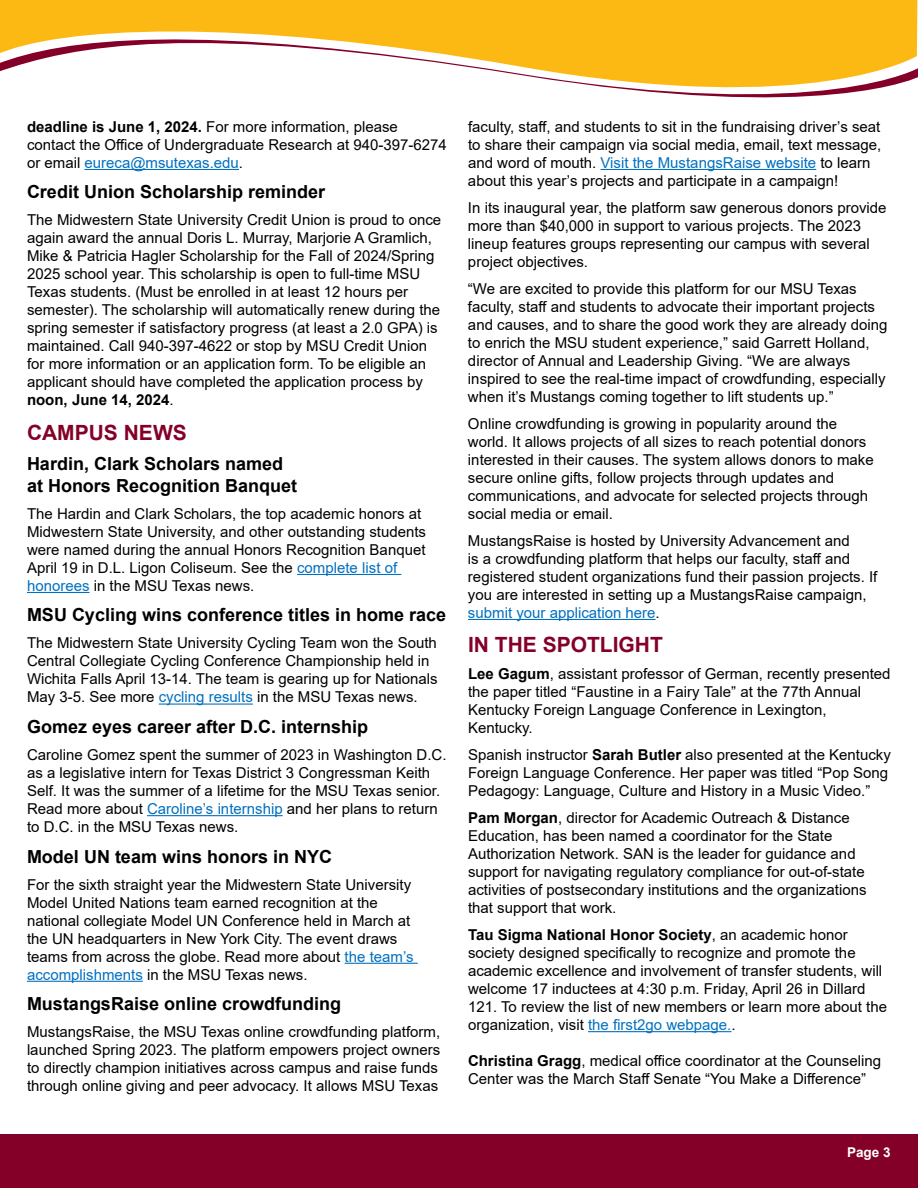
<style>
.page{position:relative;width:918px;height:1188px;background:#fff}
.page>*{position:absolute;margin:0;border:0;box-sizing:border-box;transform-origin:0 0}
.t1{font:700 21px "Arial";color:#840029}
.t2{font:700 18px/21.6px "Arial";color:#000}
.t3{font:15px/18px "Arial";color:#000}
.t4{font:700 15px "Arial";color:#000}
.t5{font:700 13.5px "Arial";color:#fff}
.s1{font-weight:700}
.s2{color:#0070c0}
.s3{font-weight:400}
</style>
<div class="page">
<hr style="left:85px;top:169px;width:154px;height:1px;background:#0070c0">
<hr style="left:297px;top:574px;width:104px;height:1px;background:#0070c0">
<hr style="left:27px;top:592px;width:63px;height:1px;background:#0070c0">
<hr style="left:159px;top:704px;width:94px;height:1px;background:#0070c0">
<hr style="left:147px;top:815px;width:136px;height:1px;background:#0070c0">
<hr style="left:345px;top:963px;width:73px;height:1px;background:#0070c0">
<hr style="left:27px;top:981px;width:116px;height:1px;background:#0070c0">
<hr style="left:601px;top:169px;width:215px;height:1px;background:#0070c0">
<hr style="left:468px;top:619px;width:188px;height:1px;background:#0070c0">
<hr style="left:588px;top:1031px;width:143px;height:1px;background:#0070c0">
<div style="left:0;top:0;width:917px;height:20px;background:#fdb913"></div>
<svg style="left:0;top:20px;width:918px;height:78px"></svg>
<div style="left:0;top:1134px;width:918px;height:54px;background:#840029"></div>
<p class="t3" style="left:27px;top:118px;width:421px"><span class="s1">deadline is June 1, 2024.</span> For more information, please contact the Office of Undergraduate Research at 940-397-6274 or email <span class="s2">eureca@msutexas.edu</span>.</p>
<h4 class="t2" style="left:27px;top:182px;width:300px">Credit Union Scholarship reminder</h4>
<p class="t3" style="left:27px;top:211px;width:416px">The Midwestern State University Credit Union is proud to once again award the annual Doris L. Murray, Marjorie A Gramlich, Mike &amp; Patricia Hagler Scholarship for the Fall of 2024/Spring 2025 school year. This scholarship is open to full-time MSU Texas students. (Must be enrolled in at least 12 hours per semester). The scholarship will automatically renew during the spring semester if satisfactory progress (at least a 2.0 GPA) is maintained. Call 940-397-4622 or stop by MSU Credit Union for more information or an application form. To be eligible an applicant should have completed the application process by</p>
<p class="t4" style="left:27px;top:390px;width:148px">noon, June 14, 2024<span class="s3">.</span></p>
<h3 class="t1" style="left:27px;top:418px;width:161px">CAMPUS NEWS</h3>
<h4 class="t2" style="left:27px;top:453px;width:272px">Hardin, Clark Scholars named at Honors Recognition Banquet</h4>
<p class="t3" style="left:27px;top:505px;width:401px">The Hardin and Clark Scholars, the top academic honors at Midwestern State University, and other outstanding students were named during the annual Honors Recognition Banquet April 19 in D.L. Ligon Coliseum. See the <span class="s2">complete list of honorees</span> in the MSU Texas news.</p>
<h4 class="t2" style="left:27px;top:605px;width:421px">MSU Cycling wins conference titles in home race</h4>
<p class="t3" style="left:27px;top:634px;width:412px">The Midwestern State University Cycling Team won the South Central Collegiate Cycling Conference Championship held in Wichita Falls April 13-14. The team is gearing up for Nationals May 3-5. See more <span class="s2">cycling results</span> in the MSU Texas news.</p>
<h4 class="t2" style="left:27px;top:716px;width:343px">Gomez eyes career after D.C. internship</h4>
<p class="t3" style="left:27px;top:746px;width:421px">Caroline Gomez spent the summer of 2023 in Washington D.C. as a legislative intern for Texas District 3 Congressman Keith Self. It was the summer of a lifetime for the MSU Texas senior.<br>Read more about <span class="s2">Caroline’s internship</span> and her plans to return to D.C. in the MSU Texas news.</p>
<h4 class="t2" style="left:27px;top:846px;width:307px">Model UN team wins honors in NYC</h4>
<p class="t3" style="left:27px;top:875px;width:388px">For the sixth straight year the Midwestern State University Model United Nations team earned recognition at the national collegiate Model UN Conference held in March at the UN headquarters in New York City. The event draws teams from across the globe. Read more about <span class="s2">the team’s accomplishments</span> in the MSU Texas news.</p>
<h4 class="t2" style="left:27px;top:993px;width:316px">MustangsRaise online crowdfunding</h4>
<p class="t3" style="left:27px;top:1023px;width:415px">MustangsRaise, the MSU Texas online crowdfunding platform, launched Spring 2023. The platform empowers project owners to directly champion initiatives across campus and raise funds through online giving and peer advocacy. It allows MSU Texas</p>
<p class="t3" style="left:468px;top:118px;width:415px">faculty, staff, and students to sit in the fundraising driver’s seat to share their campaign via social media, email, text message, and word of mouth. <span class="s2">Visit the MustangsRaise website</span> to learn about this year’s projects and participate in a campaign!</p>
<p class="t3" style="left:468px;top:199px;width:420px">In its inaugural year, the platform saw generous donors provide more than $40,000 in support to various projects. The 2023 lineup features groups representing our campus with several project objectives.</p>
<p class="t3" style="left:468px;top:280px;width:421px">“We are excited to provide this platform for our MSU Texas faculty, staff and students to advocate their important projects and causes, and to share the good work they are already doing to enrich the MSU student experience,” said Garrett Holland, director of Annual and Leadership Giving. “We are always inspired to see the real-time impact of crowdfunding, especially when it’s Mustangs coming together to lift students up.”</p>
<p class="t3" style="left:468px;top:415px;width:407px">Online crowdfunding is growing in popularity around the world. It allows projects of all sizes to reach potential donors interested in their causes. The system allows donors to make secure online gifts, follow projects through updates and communications, and advocate for selected projects through social media or email.</p>
<p class="t3" style="left:468px;top:532px;width:411px">MustangsRaise is hosted by University Advancement and<br>is a crowdfunding platform that helps our faculty, staff and registered student organizations fund their passion projects. If you are interested in setting up a MustangsRaise campaign, <span class="s2">submit your application here</span>.</p>
<h3 class="t1" style="left:468px;top:630px;width:196px">IN THE SPOTLIGHT</h3>
<p class="t3" style="left:468px;top:665px;width:424px"><span class="s1">Lee Gagum</span>, assistant professor of German, recently presented the paper titled “Faustine in a Fairy Tale” at the 77th Annual Kentucky Foreign Language Conference in Lexington, Kentucky.</p>
<p class="t3" style="left:468px;top:746px;width:424px">Spanish instructor <span class="s1">Sarah Butler</span> also presented at the Kentucky<br>Foreign Language Conference. Her paper was titled “Pop Song<br>Pedagogy: Language, Culture and History in a Music Video.”</p>
<p class="t3" style="left:468px;top:809px;width:400px"><span class="s1">Pam Morgan</span>, director for Academic Outreach &amp; Distance Education, has been named a coordinator for the State Authorization Network. SAN is the leader for guidance and support for navigating regulatory compliance for out-of-state activities of postsecondary institutions and the organizations that support that work.</p>
<p class="t3" style="left:468px;top:926px;width:416px"><span class="s1">Tau Sigma National Honor Society</span>, an academic honor society designed specifically to recognize and promote the academic excellence and involvement of transfer students, will welcome 17 inductees at 4:30 p.m. Friday, April 26 in Dillard</p>
<p class="t3" style="left:468px;top:998px;width:421px">121. To review the list of new members or learn more about the organization, visit <span class="s2">the first2go webpage.</span>.</p>
<p class="t3" style="left:468px;top:1052px;width:415px"><span class="s1">Christina Gragg</span>, medical office coordinator at the Counseling<br>Center was the March Staff Senate “You Make a Difference”</p>
<p class="t5" style="left:847px;top:1143px;width:45px">Page 3</p>
</div>
